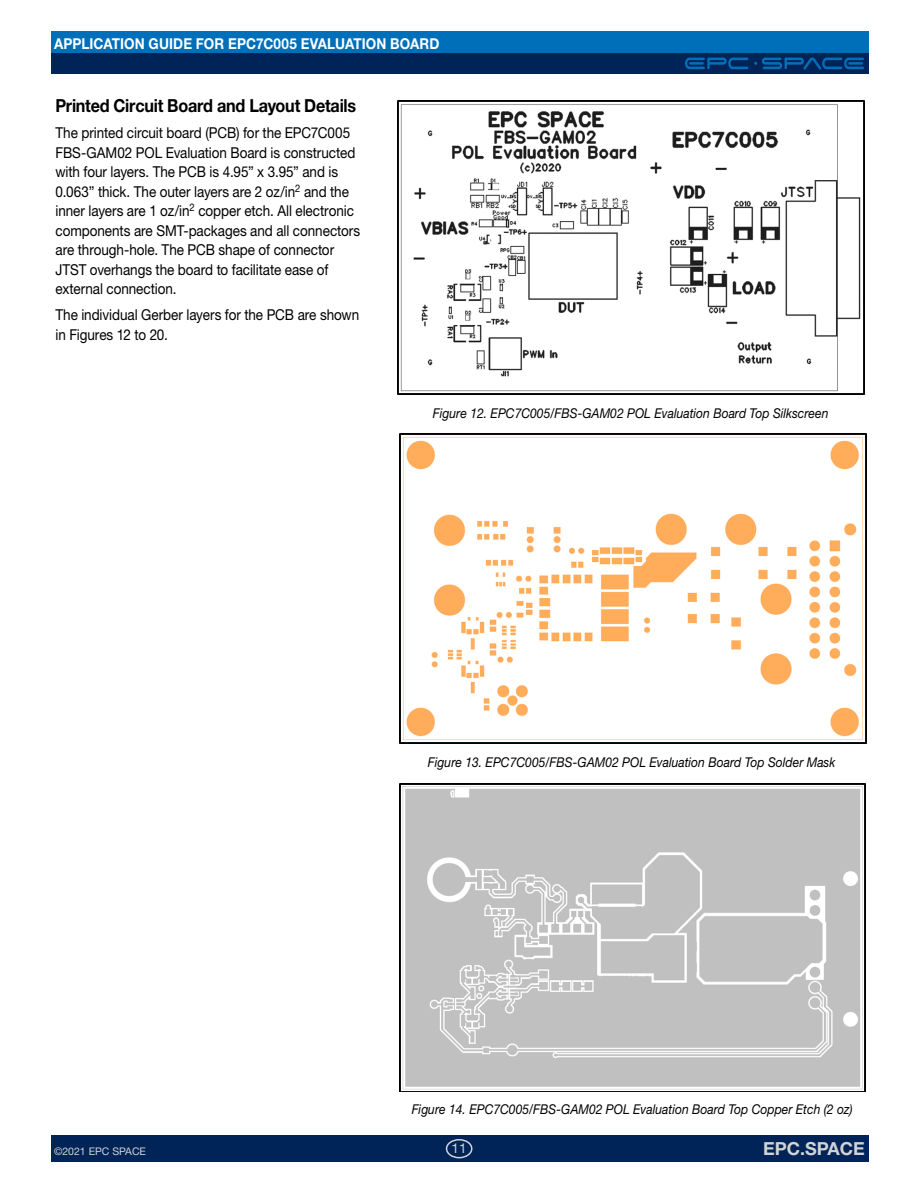
<style>
.page{position:relative;width:918px;height:1188px;background:#fff}
.page>*{position:absolute;margin:0;border:0;box-sizing:border-box;transform-origin:0 0}
.t1{font:700 18px "Helvetica Neue LT Std";letter-spacing:-.015em;color:#000;scale:.9 1}
.t2{font:700 18px "Helvetica Neue LT Std";color:#d1d3d4}
.t3{font:15px/19.5px "Helvetica Neue LT Std";letter-spacing:-.005em;color:#000;scale:.9 1}
.t4{font:700 15px "Helvetica Neue LT Std";letter-spacing:.01em;color:#fff;scale:.9 1}
.t5{font:italic 13.5px "Helvetica Neue LT Std";color:#000;scale:.9 1}
.t6{font:13.5px "Helvetica Neue LT Std";color:#d1d3d4}
.t7{font:10.5px "Helvetica Neue LT Std";color:#d1d3d4}
</style>
<div class="page">
<div style="left:51px;top:1135px;width:817px;height:27px;background:#002458"></div>
<div style="left:51px;top:50px;width:817px;height:24px;background:#002458"></div>
<div style="left:446px;top:1139px;width:27px;height:19px;border:2px solid #d1d3d4;border-radius:50%"></div>
<svg style="left:685px;top:58px;width:63px;height:11px"></svg>
<svg style="left:754px;top:57px;width:110px;height:13px"></svg>
<div style="left:51px;top:31px;width:817px;height:21px;background:#006fba"></div>
<img style="left:398px;top:100px;width:466px;height:294px">
<img style="left:400px;top:434px;width:466px;height:309px">
<img style="left:399px;top:783px;width:467px;height:309px">
<p class="t4" style="left:54px;top:34px;width:430px">APPLICATION GUIDE FOR EPC7C005 EVALUATION BOARD</p>
<p class="t1" style="left:56px;top:94px;width:336px">Printed Circuit Board and Layout Details</p>
<p class="t3" style="left:56px;top:123px;width:340px">The printed circuit board (PCB) for the EPC7C005<br>FBS-GAM02 POL Evaluation Board is constructed with four layers. The PCB is 4.95” x 3.95” and is 0.063” thick. The outer layers are 2 oz/in<sup>2</sup> and the inner layers are 1 oz/in<sup>2</sup> copper etch. All electronic components are SMT-packages and all connectors are through-hole. The PCB shape of connector JTST overhangs the board to facilitate ease of external connection.</p>
<p class="t3" style="left:56px;top:305px;width:339px">The individual Gerber layers for the PCB are shown in Figures 12 to 20.</p>
<p class="t5" style="left:433px;top:405px;width:441px">Figure 12. EPC7C005/FBS-GAM02 POL Evaluation Board Top Silkscreen</p>
<p class="t5" style="left:428px;top:754px;width:454px">Figure 13. EPC7C005/FBS-GAM02 POL Evaluation Board Top Solder Mask</p>
<p class="t5" style="left:412px;top:1101px;width:491px">Figure 14. EPC7C005/FBS-GAM02 POL Evaluation Board Top Copper Etch (2 oz)</p>
<p class="t7" style="left:54px;top:1145px;width:94px">©2021 EPC SPACE</p>
<p class="t6" style="left:451px;top:1141px;width:17px">11</p>
<p class="t2" style="left:763px;top:1138px;width:103px">EPC.SPACE</p>
</div>
